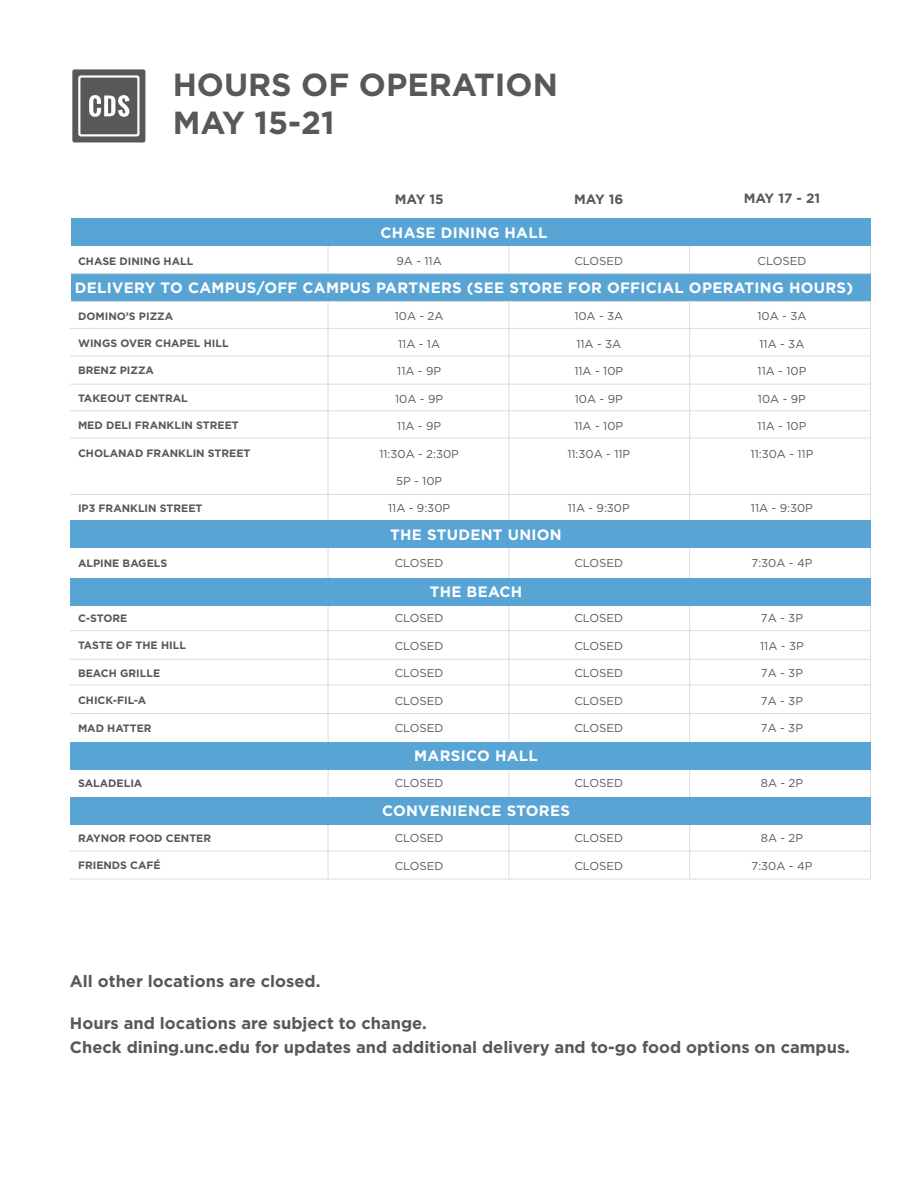
<style>
.page{position:relative;width:918px;height:1188px;background:#fff}
.page>*{position:absolute;margin:0;border:0;box-sizing:border-box;transform-origin:0 0}
.t1{font:700 31.95px/38.2px "Gotham";color:#57585a}
.t2{font:700 16.5px/24px "Gotham";color:#57585a}
.t3{font:700 15px "Gotham";letter-spacing:.02em;color:#fff}
.t4{font:700 13.5px "Gotham";color:#57585a}
.t5{font:11.4px "Gotham";color:#57585a}
.t6{font:700 10.65px "Gotham";color:#57585a}
</style>
<div class="page">
<svg style="left:72px;top:69px;width:73px;height:73px;background:#78787a"></svg>
<hr style="left:328px;top:219px;width:1px;height:659px;background:#dcdddf">
<hr style="left:508px;top:218px;width:1px;height:661px;background:#dcdddf">
<hr style="left:689px;top:218px;width:1px;height:661px;background:#dcdddf">
<hr style="left:870px;top:218px;width:1px;height:661px;background:#dcdddf">
<div style="left:71px;top:218px;width:799px;height:28px;background:#58a5d5"></div>
<div style="left:71px;top:273px;width:799px;height:28px;background:#58a5d5"></div>
<div style="left:70px;top:578px;width:800px;height:27px;background:#58a5d5"></div>
<div style="left:70px;top:521px;width:800px;height:27px;background:#58a5d5"></div>
<div style="left:70px;top:797px;width:800px;height:27px;background:#58a5d5"></div>
<div style="left:70px;top:742px;width:800px;height:28px;background:#58a5d5"></div>
<hr style="left:70px;top:879px;width:800px;height:1px;background:#dcdddf">
<hr style="left:70px;top:851px;width:800px;height:1px;background:#dcdddf">
<hr style="left:70px;top:713px;width:800px;height:1px;background:#dcdddf">
<hr style="left:70px;top:685px;width:800px;height:1px;background:#dcdddf">
<hr style="left:70px;top:659px;width:800px;height:1px;background:#dcdddf">
<hr style="left:70px;top:494px;width:800px;height:1px;background:#dcdddf">
<hr style="left:70px;top:438px;width:800px;height:1px;background:#dcdddf">
<hr style="left:70px;top:410px;width:800px;height:1px;background:#dcdddf">
<hr style="left:70px;top:384px;width:800px;height:1px;background:#dcdddf">
<hr style="left:70px;top:355px;width:800px;height:1px;background:#dcdddf">
<hr style="left:70px;top:328px;width:800px;height:1px;background:#dcdddf">
<hr style="left:70px;top:301px;width:800px;height:1px;background:#dcdddf">
<hr style="left:70px;top:273px;width:800px;height:1px;background:#dcdddf">
<hr style="left:70px;top:630px;width:800px;height:1px;background:#dcdddf">
<h1 class="t1" style="left:173px;top:65px;width:387px">HOURS OF OPERATION<br>MAY 15-21</h1>
<p class="t4" style="left:395px;top:191px;width:50px">MAY 15</p>
<p class="t4" style="left:574px;top:191px;width:51px">MAY 16</p>
<p class="t4" style="left:744px;top:190px;width:78px">MAY 17 - 21</p>
<p class="t6" style="left:78px;top:254px;width:117px">CHASE DINING HALL</p>
<h3 class="t3" style="left:381px;top:222px;width:168px">CHASE DINING HALL</h3>
<p class="t5" style="left:397px;top:254px;width:47px">9A - 11A</p>
<p class="t5" style="left:574px;top:254px;width:50px">CLOSED</p>
<p class="t5" style="left:758px;top:254px;width:50px">CLOSED</p>
<h3 class="t3" style="left:75px;top:278px;width:780px">DELIVERY TO CAMPUS/OFF CAMPUS PARTNERS (SEE STORE FOR OFFICIAL OPERATING HOURS)</h3>
<p class="t6" style="left:78px;top:309px;width:97px">DOMINO’S PIZZA</p>
<p class="t6" style="left:78px;top:336px;width:152px">WINGS OVER CHAPEL HILL</p>
<p class="t6" style="left:78px;top:364px;width:78px">BRENZ PIZZA</p>
<p class="t6" style="left:78px;top:391px;width:111px">TAKEOUT CENTRAL</p>
<p class="t6" style="left:78px;top:419px;width:162px">MED DELI FRANKLIN STREET</p>
<p class="t6" style="left:78px;top:446px;width:174px">CHOLANAD FRANKLIN STREET</p>
<p class="t6" style="left:78px;top:501px;width:126px">IP3 FRANKLIN STREET</p>
<p class="t5" style="left:395px;top:309px;width:50px">10A - 2A</p>
<p class="t5" style="left:398px;top:336px;width:43px">11A - 1A</p>
<p class="t5" style="left:397px;top:364px;width:45px">11A - 9P</p>
<p class="t5" style="left:395px;top:391px;width:49px">10A - 9P</p>
<p class="t5" style="left:397px;top:419px;width:45px">11A - 9P</p>
<p class="t5" style="left:379px;top:446px;width:81px">11:30A - 2:30P</p>
<p class="t5" style="left:396px;top:474px;width:48px">5P - 10P</p>
<p class="t5" style="left:388px;top:501px;width:63px">11A - 9:30P</p>
<p class="t5" style="left:574px;top:309px;width:50px">10A - 3A</p>
<p class="t5" style="left:576px;top:336px;width:46px">11A - 3A</p>
<p class="t5" style="left:574px;top:364px;width:50px">11A - 10P</p>
<p class="t5" style="left:575px;top:391px;width:49px">10A - 9P</p>
<p class="t5" style="left:574px;top:419px;width:50px">11A - 10P</p>
<p class="t5" style="left:567px;top:446px;width:64px">11:30A - 11P</p>
<p class="t5" style="left:568px;top:501px;width:63px">11A - 9:30P</p>
<p class="t5" style="left:757px;top:309px;width:50px">10A - 3A</p>
<p class="t5" style="left:760px;top:336px;width:46px">11A - 3A</p>
<p class="t5" style="left:758px;top:364px;width:50px">11A - 10P</p>
<p class="t5" style="left:758px;top:391px;width:49px">10A - 9P</p>
<p class="t5" style="left:758px;top:419px;width:50px">11A - 10P</p>
<p class="t5" style="left:751px;top:446px;width:64px">11:30A - 11P</p>
<p class="t5" style="left:751px;top:501px;width:63px">11A - 9:30P</p>
<h3 class="t3" style="left:390px;top:525px;width:173px">THE STUDENT UNION</h3>
<p class="t6" style="left:78px;top:556px;width:91px">ALPINE BAGELS</p>
<p class="t5" style="left:395px;top:556px;width:50px">CLOSED</p>
<p class="t5" style="left:574px;top:556px;width:50px">CLOSED</p>
<p class="t5" style="left:752px;top:556px;width:62px">7:30A - 4P</p>
<h3 class="t3" style="left:430px;top:582px;width:94px">THE BEACH</h3>
<p class="t6" style="left:78px;top:611px;width:51px">C-STORE</p>
<p class="t6" style="left:78px;top:638px;width:109px">TASTE OF THE HILL</p>
<p class="t6" style="left:78px;top:666px;width:84px">BEACH GRILLE</p>
<p class="t6" style="left:78px;top:693px;width:70px">CHICK-FIL-A</p>
<p class="t6" style="left:78px;top:721px;width:75px">MAD HATTER</p>
<p class="t5" style="left:395px;top:611px;width:50px">CLOSED</p>
<p class="t5" style="left:395px;top:639px;width:50px">CLOSED</p>
<p class="t5" style="left:395px;top:666px;width:50px">CLOSED</p>
<p class="t5" style="left:395px;top:694px;width:50px">CLOSED</p>
<p class="t5" style="left:395px;top:721px;width:50px">CLOSED</p>
<p class="t5" style="left:574px;top:611px;width:50px">CLOSED</p>
<p class="t5" style="left:574px;top:639px;width:50px">CLOSED</p>
<p class="t5" style="left:574px;top:666px;width:50px">CLOSED</p>
<p class="t5" style="left:574px;top:694px;width:50px">CLOSED</p>
<p class="t5" style="left:574px;top:721px;width:50px">CLOSED</p>
<p class="t5" style="left:761px;top:611px;width:44px">7A - 3P</p>
<p class="t5" style="left:760px;top:639px;width:45px">11A - 3P</p>
<p class="t5" style="left:761px;top:666px;width:44px">7A - 3P</p>
<p class="t5" style="left:761px;top:694px;width:44px">7A - 3P</p>
<p class="t5" style="left:761px;top:721px;width:44px">7A - 3P</p>
<h3 class="t3" style="left:414px;top:745px;width:125px">MARSICO HALL</h3>
<p class="t6" style="left:78px;top:776px;width:66px">SALADELIA</p>
<p class="t5" style="left:395px;top:776px;width:50px">CLOSED</p>
<p class="t5" style="left:574px;top:776px;width:50px">CLOSED</p>
<p class="t5" style="left:761px;top:776px;width:44px">8A - 2P</p>
<h3 class="t3" style="left:382px;top:801px;width:190px">CONVENIENCE STORES</h3>
<p class="t6" style="left:78px;top:831px;width:135px">RAYNOR FOOD CENTER</p>
<p class="t6" style="left:78px;top:858px;width:84px">FRIENDS CAFÉ</p>
<p class="t5" style="left:395px;top:831px;width:50px">CLOSED</p>
<p class="t5" style="left:395px;top:858px;width:50px">CLOSED</p>
<p class="t5" style="left:574px;top:831px;width:50px">CLOSED</p>
<p class="t5" style="left:574px;top:858px;width:50px">CLOSED</p>
<p class="t5" style="left:761px;top:831px;width:44px">8A - 2P</p>
<p class="t5" style="left:752px;top:858px;width:62px">7:30A - 4P</p>
<h2 class="t2" style="left:70px;top:969px;width:252px">All other locations are closed.</h2>
<h2 class="t2" style="left:70px;top:1011px;width:782px">Hours and locations are subject to change.<br>Check dining.unc.edu for updates and additional delivery and to-go food options on campus.</h2>
</div>
